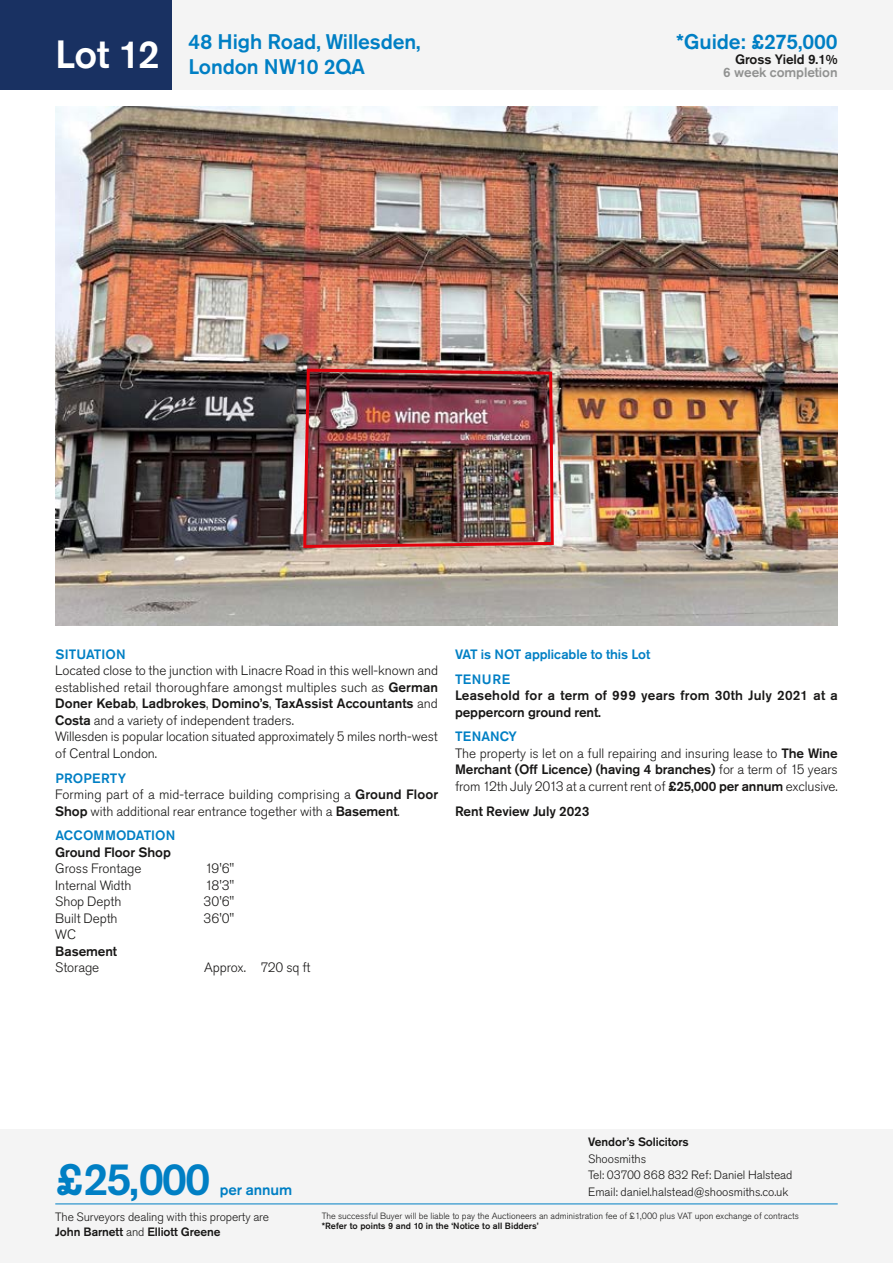
<style>
.page{position:relative;width:893px;height:1263px;background:#fff}
.page>*{position:absolute;margin:0;border:0;box-sizing:border-box;transform-origin:0 0}
.t1{font:500 45px "Akzidenz Grotesk Pro";color:#007fc4}
.t2{font:500 21px/25.2px "Akzidenz Grotesk Pro";letter-spacing:-.005em;color:#007fc4}
.t3{font:500 15px "Akzidenz Grotesk Pro";letter-spacing:-.005em;color:#007fc4}
.t4{font:300 13.5px/16.5px "Akzidenz Grotesk Pro";letter-spacing:-.005em;color:#181716}
.t5{font:500 13.5px/16.5px "Akzidenz Grotesk Pro";letter-spacing:.015em;color:#181716}
.t6{font:500 13.5px/24.8px "Akzidenz Grotesk Pro";letter-spacing:-.005em;color:#007fc4}
.t7{font:500 13.5px "Akzidenz Grotesk Pro";letter-spacing:-.005em;color:#181716}
.t8{font:500 13.5px "Akzidenz Grotesk Pro";letter-spacing:-.005em;color:#919291}
.t9{font:300 12px/16.5px "Akzidenz Grotesk Pro";letter-spacing:-.005em;color:#181716}
.t10{font:500 12px "Akzidenz Grotesk Pro";letter-spacing:-.005em;color:#181716}
.t11{font:300 9px "Akzidenz Grotesk Pro";color:#181716}
.t12{font:500 9px "Akzidenz Grotesk Pro";color:#181716}
.s1{font-weight:500}
.s2{font-weight:500;color:#007fc4}
</style>
<div class="page">
<div style="left:0;top:0;width:893px;height:89px;background:#f4f4f4"></div>
<div style="left:0;top:1129px;width:893px;height:134px;background:#f4f4f4"></div>
<div style="left:0;top:0;width:171px;height:89px;background:#193162"></div>
<hr style="left:55px;top:1203px;width:783px;height:1px;background:#007fc4">
<img style="left:55px;top:106px;width:783px;height:520px">
<img style="left:302px;top:367px;width:253px;height:182px">
<h2 class="t2" style="left:55px;top:29px;width:367px;text-indent:133px">48 High Road, Willesden,<br><sup>Lot</sup> <sup>12</sup> London NW10 2QA</h2>
<h2 class="t2" style="left:676px;top:29px;width:163px">*Guide: £275,000</h2>
<p class="t7" style="left:735px;top:50px;width:104px">Gross Yield 9.1%</p>
<p class="t8" style="left:723px;top:64px;width:116px">6 week completion</p>
<p class="t6" style="left:55px;top:642px;width:72px">SITUATION</p>
<p class="t4" style="left:55px;top:662px;width:384px">Located close to the junction with Linacre Road in this well-known and established retail thoroughfare amongst multiples such as <span class="s1">German Doner Kebab</span>, <span class="s1">Ladbrokes</span>, <span class="s1">Domino’s</span>, <span class="s1">TaxAssist Accountants</span> and <span class="s1">Costa</span> and a variety of independent traders.<br>Willesden is popular location situated approximately 5 miles north-west of Central London.</p>
<p class="t4" style="left:55px;top:770px;width:384px"><span class="s2">PROPERTY<br></span>Forming part of a mid-terrace building comprising a <span class="s1">Ground Floor<br>Shop</span> with additional rear entrance together with a <span class="s1">Basement</span>.</p>
<p class="t6" style="left:55px;top:823px;width:121px">ACCOMMODATION</p>
<p class="t7" style="left:55px;top:843px;width:117px">Ground Floor Shop</p>
<p class="t4" style="left:55px;top:860px;width:88px">Gross Frontage</p>
<p class="t4" style="left:205px;top:860px;width:31px">19'6"</p>
<p class="t4" style="left:55px;top:877px;width:78px">Internal Width</p>
<p class="t4" style="left:205px;top:877px;width:31px">18'3"</p>
<p class="t4" style="left:55px;top:893px;width:68px">Shop Depth</p>
<p class="t4" style="left:203px;top:893px;width:32px">30'6"</p>
<p class="t4" style="left:55px;top:910px;width:64px">Built Depth</p>
<p class="t4" style="left:203px;top:910px;width:32px">36'0"</p>
<p class="t4" style="left:55px;top:926px;width:22px">WC</p>
<p class="t7" style="left:55px;top:942px;width:63px">Basement</p>
<p class="t4" style="left:55px;top:959px;width:46px">Storage</p>
<p class="t4" style="left:204px;top:959px;width:108px">Approx. 720 sq ft</p>
<p class="t6" style="left:455px;top:642px;width:197px">VAT is NOT applicable to this Lot<br>TENURE</p>
<p class="t5" style="left:455px;top:687px;width:384px">Leasehold for a term of 999 years from 30th July 2021 at a peppercorn ground rent.</p>
<p class="t4" style="left:455px;top:728px;width:384px"><span class="s2">TENANCY<br></span>The property is let on a full repairing and insuring lease to <span class="s1">The Wine Merchant (Off Licence) (having 4 branches)</span> for a term of 15 years from 12th July 2013 at a current rent of <span class="s1">£25,000 per annum</span> exclusive.</p>
<p class="t7" style="left:455px;top:802px;width:136px">Rent Review July 2023</p>
<h1 class="t1" style="left:55px;top:1150px;width:157px">£25,000</h1>
<p class="t3" style="left:220px;top:1180px;width:74px">per annum</p>
<p class="t10" style="left:588px;top:1134px;width:102px">Vendor’s Solicitors</p>
<p class="t9" style="left:588px;top:1150px;width:206px">Shoosmiths<br>Tel: 03700 868 832 Ref: Daniel Halstead<br>Email: daniel.halstead@shoosmiths.co.uk</p>
<p class="t9" style="left:55px;top:1209px;width:215px;line-height:15px">The Surveyors dealing with this property are<br><span class="s1">John Barnett</span> and <span class="s1">Elliott Greene</span></p>
<p class="t11" style="left:322px;top:1209px;width:479px">The successful Buyer will be liable to pay the Auctioneers an administration fee of £1,000 plus VAT upon exchange of contracts</p>
<p class="t12" style="left:322px;top:1220px;width:218px">*Refer to points 9 and 10 in the ‘Notice to all Bidders’</p>
</div>
